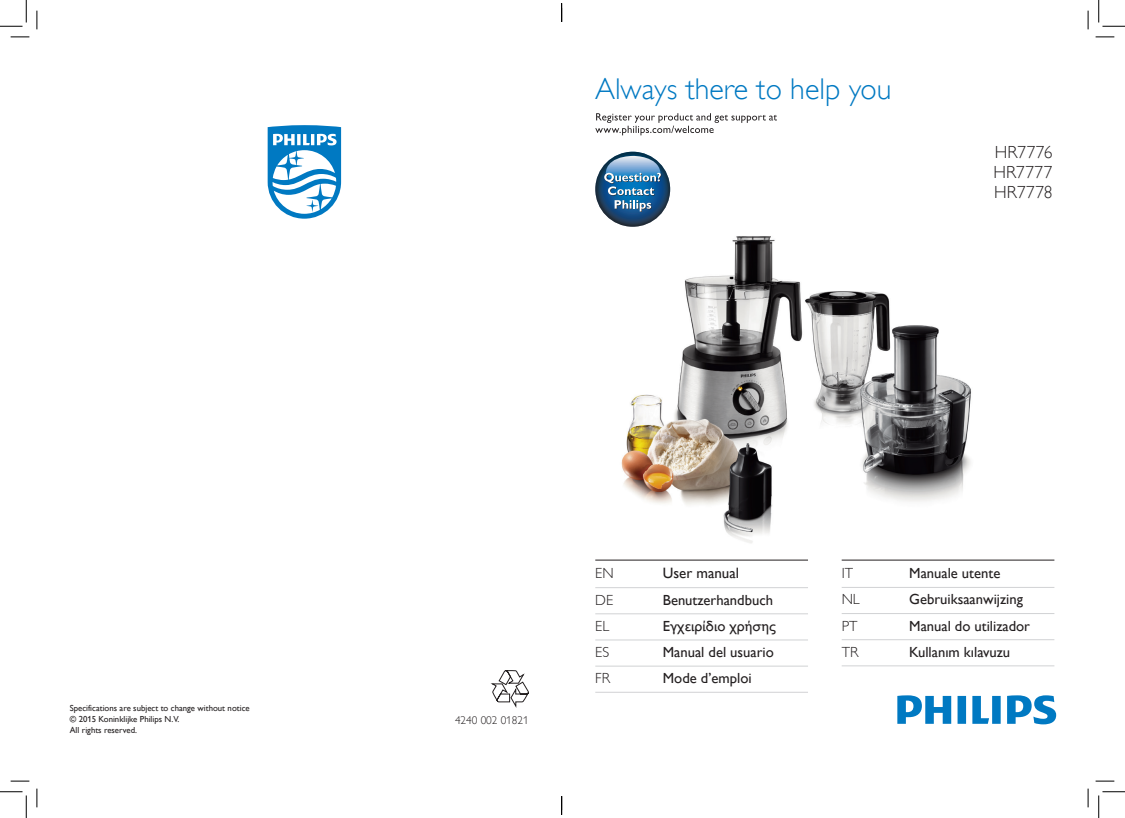
<style>
.page{position:relative;width:1125px;height:818px;background:#fff}
.page>*{position:absolute;margin:0;border:0;box-sizing:border-box;transform-origin:0 0}
.t1{font:30px "Gill Sans Alt One WGL Light";color:#0079c2}
.t2{font:17.5px/20px "Gill Sans Alt One WGL Light";letter-spacing:.015em;color:#231f20;text-align:justify}
.t3{font:15px "Gill Sans Alt One WGL";color:#231f20}
.t4{font:14.62px "Gill Sans Alt One WGL";color:#231f20}
.t5{font:14.62px "Gill Sans Alt One WGL Light";color:#231f20}
.t6{font:11.25px "Gill Sans Alt One WGL Light";color:#231f20}
.t7{font:8.75px/11.2px "Gill Sans Alt One WGL";color:#231f20}
</style>
<div class="page">
<img style="left:595px;top:236px;width:385px;height:324px">
<img style="left:595px;top:152px;width:75px;height:75px">
<svg style="left:595px;top:113px;width:182px;height:22px"></svg>
<hr style="left:595px;top:587px;width:213px;height:1px;background:#d1d2d4">
<hr style="left:595px;top:614px;width:213px;height:1px;background:#d1d2d4">
<hr style="left:595px;top:640px;width:213px;height:1px;background:#d1d2d4">
<hr style="left:595px;top:666px;width:213px;height:1px;background:#d1d2d4">
<hr style="left:595px;top:692px;width:213px;height:1px;background:#d1d2d4">
<hr style="left:841px;top:587px;width:213px;height:1px;background:#d1d2d4">
<hr style="left:841px;top:613px;width:213px;height:1px;background:#d1d2d4">
<hr style="left:841px;top:639px;width:213px;height:1px;background:#d1d2d4">
<hr style="left:841px;top:666px;width:213px;height:1px;background:#d1d2d4">
<hr style="left:595px;top:560px;width:213px;height:1px;background:#231f20">
<hr style="left:841px;top:560px;width:213px;height:1px;background:#231f20">
<svg style="left:490px;top:670px;width:39px;height:38px"></svg>
<svg style="left:897px;top:695px;width:159px;height:29px"></svg>
<svg style="left:268px;top:125px;width:73px;height:94px"></svg>
<svg style="left:11px;top:36px;width:18px;height:2px"></svg>
<svg style="left:1095px;top:36px;width:19px;height:2px"></svg>
<svg style="left:11px;top:780px;width:18px;height:2px"></svg>
<svg style="left:1095px;top:780px;width:19px;height:2px"></svg>
<svg style="left:36px;top:11px;width:2px;height:18px"></svg>
<svg style="left:36px;top:788px;width:2px;height:19px"></svg>
<svg style="left:1087px;top:11px;width:1px;height:18px"></svg>
<svg style="left:1087px;top:788px;width:1px;height:19px"></svg>
<svg style="left:0;top:0;width:27px;height:27px"></svg>
<svg style="left:0;top:791px;width:27px;height:27px"></svg>
<svg style="left:1098px;top:0;width:26px;height:27px"></svg>
<svg style="left:1098px;top:791px;width:26px;height:27px"></svg>
<svg style="left:561px;top:3px;width:1px;height:19px"></svg>
<svg style="left:561px;top:796px;width:1px;height:19px"></svg>
<h1 class="t1" style="left:595px;top:69px;width:298px">Always there to help you</h1>
<p class="t2" style="left:993px;top:142px;width:61px">HR7776<br>HR7777<br>HR7778</p>
<p class="t7" style="left:70px;top:702px;width:181px">Specifications are subject to change without notice © 2015 Koninklijke Philips N.V.<br>All rights reserved.</p>
<p class="t6" style="left:455px;top:712px;width:75px">4240 002 01821</p>
<p class="t5" style="left:595px;top:564px;width:20px">EN</p>
<p class="t3" style="left:662px;top:563px;width:78px">User manual</p>
<p class="t5" style="left:595px;top:590px;width:19px">DE</p>
<p class="t4" style="left:662px;top:590px;width:112px">Benutzerhandbuch</p>
<p class="t5" style="left:595px;top:616px;width:16px">EL</p>
<p class="t4" style="left:662px;top:616px;width:114px">Εγχειρίδιο χρήσης</p>
<p class="t5" style="left:595px;top:642px;width:16px">ES</p>
<p class="t4" style="left:662px;top:642px;width:112px">Manual del usuario</p>
<p class="t5" style="left:595px;top:668px;width:16px">FR</p>
<p class="t4" style="left:662px;top:668px;width:90px">Mode d’emploi</p>
<p class="t5" style="left:841px;top:564px;width:13px">IT</p>
<p class="t4" style="left:909px;top:563px;width:93px">Manuale utente</p>
<p class="t5" style="left:841px;top:590px;width:20px">NL</p>
<p class="t4" style="left:909px;top:589px;width:115px">Gebruiksaanwijzing</p>
<p class="t5" style="left:841px;top:616px;width:17px">PT</p>
<p class="t4" style="left:909px;top:615px;width:122px">Manual do utilizador</p>
<p class="t5" style="left:841px;top:642px;width:18px">TR</p>
<p class="t4" style="left:909px;top:642px;width:102px">Kullanım kılavuzu</p>
</div>
